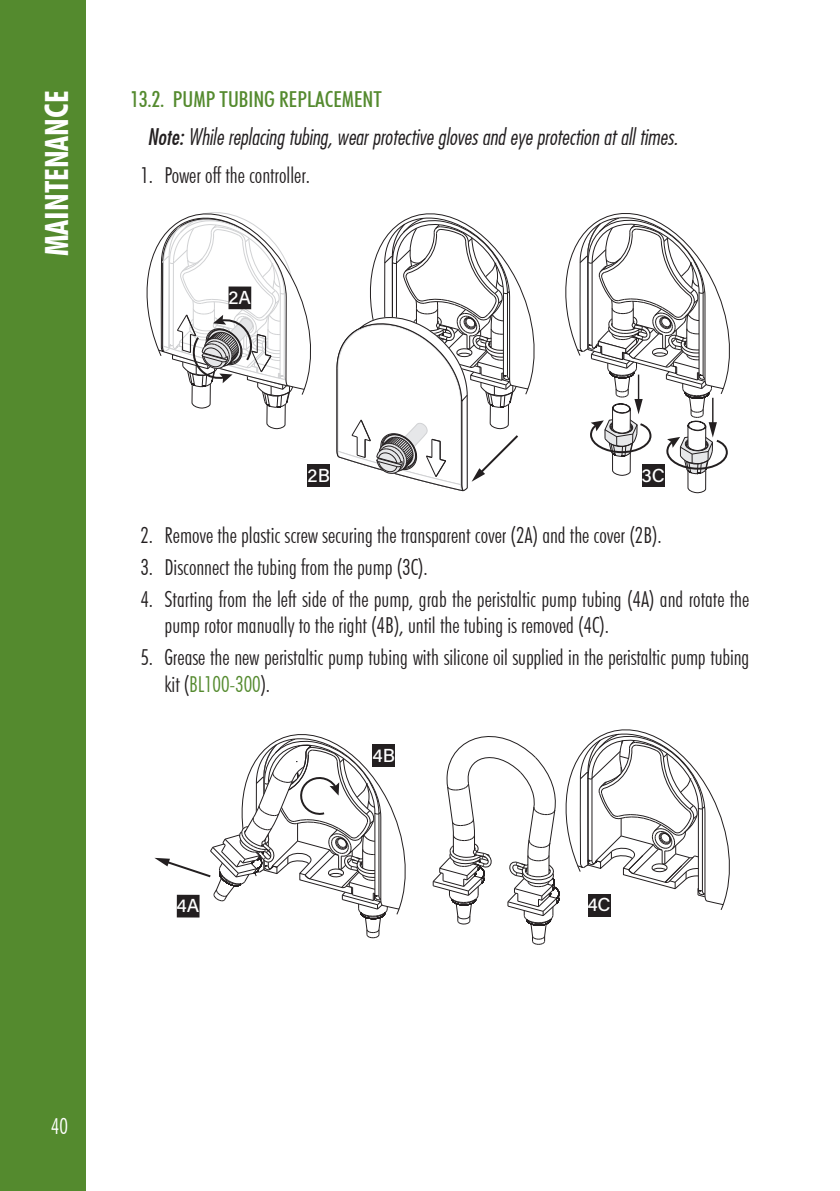
<style>
.page{position:relative;width:840px;height:1191px;background:#fff}
.page>*{position:absolute;margin:0;border:0;box-sizing:border-box;transform-origin:0 0}
.t1{font:700 condensed 32px "Futura BT";color:#fff}
.t2{font:300 condensed 22px/26.4px "Futura BT";color:#231f20}
.t3{font:22px "Futura Lt Cn BT Italic";color:#231f20}
.t4{font:500 condensed 22px "Futura BT";color:#548a2e}
.t5{font:300 condensed 22px "Futura BT";color:#fff}
.t6{font:500 18.8px "Acumin Pro";color:#fff}
.s1{font-family:"Futura Md Cn BT Italic"}
.s2{color:#548a2e}
</style>
<div class="page">
<div style="left:0;top:0;width:85px;height:1191px;background:#548a2e"></div>
<div style="left:307px;top:464px;width:23px;height:23px;background:#231f20"></div>
<svg style="left:146px;top:212px;width:165px;height:218px"></svg>
<svg style="left:565px;top:213px;width:165px;height:280px"></svg>
<svg style="left:336px;top:213px;width:199px;height:278px"></svg>
<svg style="left:432px;top:729px;width:298px;height:216px"></svg>
<svg style="left:154px;top:734px;width:252px;height:204px"></svg>
<div style="left:372px;top:744px;width:23px;height:23px;background:#231f20"></div>
<div style="left:587px;top:893px;width:23px;height:23px;background:#231f20"></div>
<div style="left:177px;top:894px;width:22px;height:23px;background:#231f20"></div>
<h1 class="t1" style="left:37px;top:256px;width:167px;rotate:-90deg">MAINTENANCE</h1>
<p class="t4" style="left:130px;top:86px;width:253px">13.2. PUMP TUBING REPLACEMENT</p>
<p class="t3" style="left:147px;top:123px;width:531px"><span class="s1">Note:</span> While replacing tubing, wear protective gloves and eye protection at all times.</p>
<p class="t2" style="left:140px;top:162px;width:171px">1. Power off the controller.</p>
<p class="t6" style="left:228px;top:284px;width:24px">2A</p>
<p class="t6" style="left:307px;top:462px;width:24px">2B</p>
<p class="t6" style="left:641px;top:462px;width:25px">3C</p>
<p class="t2" style="left:140px;top:521px;width:522px">2. Remove the plastic screw securing the transparent cover (2A) and the cover (2B).</p>
<p class="t2" style="left:140px;top:553px;width:288px">3. Disconnect the tubing from the pump (3C).</p>
<p class="t2" style="left:164px;top:585px;width:585px;text-indent:-24px">4. Starting from the left side of the pump, grab the peristaltic pump tubing (4A) and rotate the pump rotor manually to the right (4B), until the tubing is removed (4C).</p>
<p class="t2" style="left:164px;top:644px;width:585px;text-indent:-24px">5. Grease the new peristaltic pump tubing with silicone oil supplied in the peristaltic pump tubing kit (<span class="s2">BL100‑300</span>).</p>
<p class="t6" style="left:372px;top:742px;width:24px">4B</p>
<p class="t5" style="left:51px;top:1113px;width:19px">40</p>
<p class="t6" style="left:176px;top:892px;width:24px">4A</p>
<p class="t6" style="left:587px;top:892px;width:25px">4C</p>
</div>
